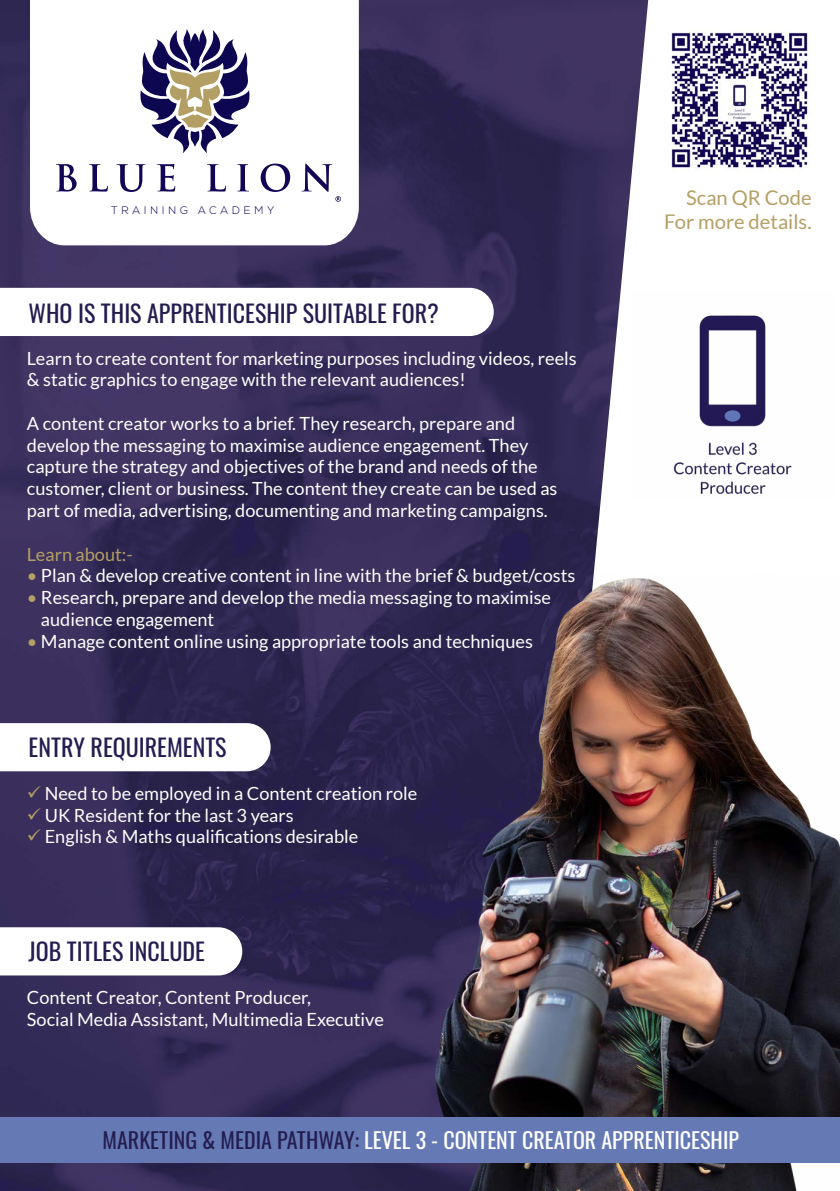
<style>
.page{position:relative;width:840px;height:1191px;background:#fff}
.page>*{position:absolute;margin:0;border:0;box-sizing:border-box;transform-origin:0 0}
.t1{font:24px "Oswald";color:#241d50}
.t2{font:22px "Oswald";color:#fff}
.t3{font:20.2px/24.2px "Lato";color:#b49f64;text-align:right}
.t4{font:18.2px/21.8px "Lato";color:#fff}
.t5{font:18.2px "Lato";color:#b49f64}
.t6{font:300 11px "Nexa";letter-spacing:.32em;color:#120555}
.s1{color:#b49f64}
.s2{color:#241d50}
</style>
<div class="page">
<img style="left:0;top:0;width:535px;height:1191px">
<svg style="left:535px;top:0;width:114px;height:563px;fill:#3a2f5c"></svg>
<img style="left:671px;top:30px;width:137px;height:139px">
<svg style="left:30px;top:0;width:328px;height:245px"></svg>
<svg style="left:56px;top:164px;width:21px;height:27px"></svg>
<svg style="left:89px;top:164px;width:19px;height:27px"></svg>
<svg style="left:116px;top:164px;width:29px;height:28px"></svg>
<svg style="left:157px;top:164px;width:18px;height:27px"></svg>
<svg style="left:207px;top:164px;width:19px;height:27px"></svg>
<svg style="left:237px;top:164px;width:12px;height:27px"></svg>
<svg style="left:260px;top:164px;width:30px;height:28px"></svg>
<svg style="left:138px;top:29px;width:114px;height:124px"></svg>
<svg style="left:301px;top:164px;width:40px;height:38px"></svg>
<img style="left:363px;top:563px;width:476px;height:628px">
<div style="left:0;top:1117px;width:839px;height:45px;background:#6579b5"></div>
<svg style="left:0;top:288px;width:493px;height:48px"></svg>
<svg style="left:0;top:723px;width:270px;height:48px"></svg>
<svg style="left:0;top:927px;width:242px;height:48px"></svg>
<img style="left:631px;top:291px;width:161px;height:208px">
<p class="t6" style="left:111px;top:204px;width:78px">TRAINING</p>
<p class="t6" style="left:197px;top:204px;width:78px">ACADEMY</p>
<h1 class="t1" style="left:29px;top:292px;width:411px">WHO IS THIS APPRENTICESHIP SUITABLE FOR?</h1>
<p class="t4" style="left:27px;top:347px;width:551px">Learn to create content for marketing purposes including videos, reels &amp; static graphics to engage with the relevant audiences!</p>
<p class="t4" style="left:27px;top:412px;width:531px">A content creator works to a brief. They research, prepare and develop the messaging to maximise audience engagement. They capture the strategy and objectives of the brand and needs of the customer, client or business. The content they create can be used as part of media, advertising, documenting and marketing campaigns.</p>
<p class="t5" style="left:27px;top:544px;width:107px">Learn about:-</p>
<p class="t4" style="left:27px;top:565px;width:549px"><span class="s1">•</span> Plan &amp; develop creative content in line with the brief &amp; budget/costs</p>
<p class="t4" style="left:41px;top:586px;width:511px;text-indent:-14px"><span class="s1">•</span> Research, prepare and develop the media messaging to maximise audience engagement</p>
<p class="t4" style="left:27px;top:630px;width:507px"><span class="s1">•</span> Manage content online using appropriate tools and techniques</p>
<h1 class="t1" style="left:29px;top:726px;width:199px">ENTRY REQUIREMENTS</h1>
<p class="t4" style="left:27px;top:782px;width:392px"><span class="s1">✓</span> Need to be employed in a Content creation role</p>
<p class="t4" style="left:27px;top:804px;width:268px"><span class="s1">✓</span> UK Resident for the last 3 years</p>
<p class="t4" style="left:27px;top:825px;width:333px"><span class="s1">✓</span> English &amp; Maths qualifications desirable</p>
<h1 class="t1" style="left:29px;top:930px;width:178px">JOB TITLES INCLUDE</h1>
<p class="t4" style="left:27px;top:986px;width:358px">Content Creator, Content Producer,<br>Social Media Assistant, Multimedia Executive</p>
<p class="t3" style="left:664px;top:185px;width:149px">Scan QR Code<br>For more details.</p>
<p class="t2" style="left:102px;top:1120px;width:637px"><span class="s2">MARKETING &amp; MEDIA PATHWAY:</span> LEVEL -3 CONTENT CREATOR APPRENTICESHIP</p>
</div>
